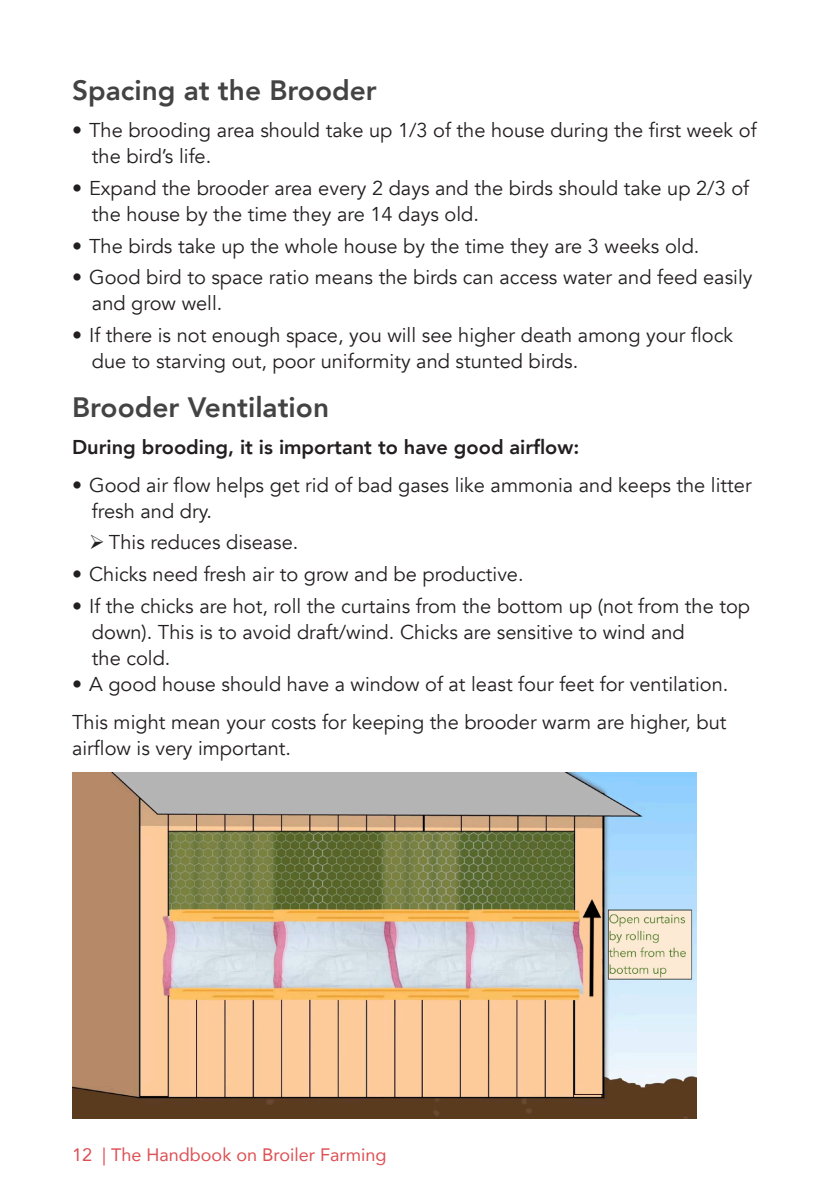
<style>
.page{position:relative;width:840px;height:1191px;background:#fff}
.page>*{position:absolute;margin:0;border:0;box-sizing:border-box;transform-origin:0 0}
.t1{font:800 28px "Avenir";color:#434343}
.Body_Copy{font:20px/26px "Avenir";color:#231f20}
.Body_Copy-2{font:800 20px "Avenir";color:#231f20}
.List_Paragraph{font:20px "Avenir";color:#231f20}
.t2{font:18px "Avenir";color:#dd5054}
</style>
<div class="page">
<img style="left:72px;top:773px;width:624px;height:346px">
<p class="t1" style="left:72px;top:68px;width:306px">Spacing at the Brooder</p>
<p class="Body_Copy" style="left:92px;top:118px;width:665px;text-indent:-20px">• The brooding area should take up 1/3 of the house during the first week of the bird’s life.</p>
<p class="Body_Copy" style="left:92px;top:175px;width:658px;text-indent:-20px">• Expand the brooder area every 2 days and the birds should take up 2/3 of the house by the time they are 14 days old.</p>
<p class="Body_Copy" style="left:72px;top:233px;width:628px">• The birds take up the whole house by the time they are 3 weeks old.</p>
<p class="Body_Copy" style="left:92px;top:265px;width:661px;text-indent:-20px">• Good bird to space ratio means the birds can access water and feed easily and grow well.</p>
<p class="Body_Copy" style="left:92px;top:322px;width:642px;text-indent:-20px">• If there is not enough space, you will see higher death among your flock due to starving out, poor uniformity and stunted birds.</p>
<p class="t1" style="left:72px;top:385px;width:258px">Brooder Ventilation</p>
<p class="Body_Copy-2" style="left:72px;top:432px;width:508px">During brooding, it is important to have good airflow:</p>
<p class="Body_Copy" style="left:92px;top:472px;width:660px;text-indent:-20px">• Good air flow helps get rid of bad gases like ammonia and keeps the litter fresh and dry.</p>
<p class="Body_Copy" style="left:109px;top:530px;width:191px">This reduces disease.</p>
<p class="Body_Copy" style="left:72px;top:561px;width:453px">• Chicks need fresh air to grow and be productive.</p>
<p class="Body_Copy" style="left:92px;top:593px;width:659px;text-indent:-20px">• If the chicks are hot, roll the curtains from the bottom up (not from the top down). This is to avoid draft/wind. Chicks are sensitive to wind and</p>
<p class="List_Paragraph" style="left:92px;top:646px;width:80px">the cold.</p>
<p class="Body_Copy" style="left:72px;top:671px;width:657px">• A good house should have a window of at least four feet for ventilation.</p>
<p class="Body_Copy" style="left:72px;top:709px;width:655px">This might mean your costs for keeping the brooder warm are higher, but airflow is very important.</p>
<p class="t2" style="left:72px;top:1140px;width:316px">12 | The Handbook on Broiler Farming</p>
</div>
